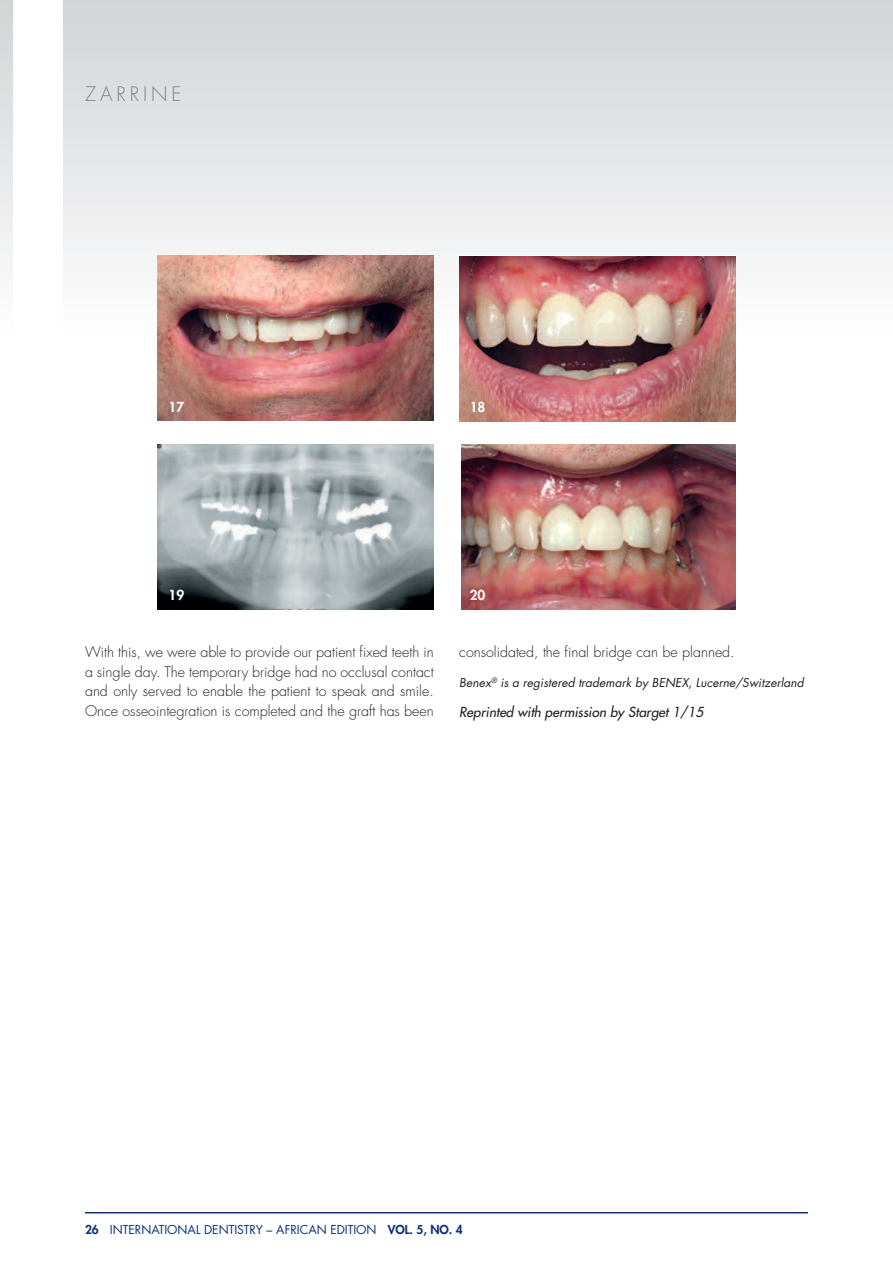
<style>
.page{position:relative;width:893px;height:1263px;background:#fff}
.page>*{position:absolute;margin:0;border:0;box-sizing:border-box;transform-origin:0 0}
.t1{font:300 19.5px "Futura";letter-spacing:.2em;color:#808285}
.t2{font:300 14.25px/19.5px "Futura";color:#231f20;text-align:justify}
.t3{font:italic 13.5px "Futura";letter-spacing:.005em;color:#231f20}
.t4{font:800 13.5px "Futura";color:#fff}
.t5{font:italic 12px "Futura";letter-spacing:.005em;color:#231f20}
.t6{font:12px "Futura";color:#0d3079}
.s1{font-weight:800}
</style>
<div class="page">
<svg style="left:0;top:0;width:13px;height:266px"></svg>
<div style="left:64px;top:0;width:829px;height:334px;background:linear-gradient(to bottom,#d2d3d6,#fdfdfe)"></div>
<hr style="left:85px;top:1212px;width:723px;height:1px;background:#0d3079">
<img style="left:157px;top:255px;width:277px;height:166px">
<img style="left:459px;top:256px;width:277px;height:165px">
<img style="left:157px;top:444px;width:277px;height:166px">
<img style="left:461px;top:444px;width:275px;height:166px">
<h1 class="t1" style="left:85px;top:85px;width:98px">ZARRINE</h1>
<p class="t4" style="left:169px;top:400px;width:17px">17</p>
<p class="t4" style="left:470px;top:400px;width:17px">18</p>
<p class="t4" style="left:169px;top:589px;width:17px">19</p>
<p class="t4" style="left:470px;top:589px;width:17px">20</p>
<p class="t2" style="left:85px;top:644px;width:350px">With this, we were able to provide our patient fixed teeth in a single day. The temporary bridge had no occlusal contact and only served to enable the patient to speak and smile.<br>Once osseointegration is completed and the graft has been</p>
<p class="t2" style="left:459px;top:644px;width:277px">consolidated, the final bridge can be planned.</p>
<p class="t5" style="left:459px;top:677px;width:346px">Benex<sup>®</sup> is a registered trademark by BENEX, Lucerne/Switzerland</p>
<p class="t3" style="left:459px;top:705px;width:246px">Reprinted with permission by Starget 1/15</p>
<p class="t6" style="left:85px;top:1224px;width:379px"><span class="s1">26</span> INTERNATIONAL DENTISTRY – AFRICAN EDITION <span class="s1">VOL. 5, NO. 4</span></p>
</div>
